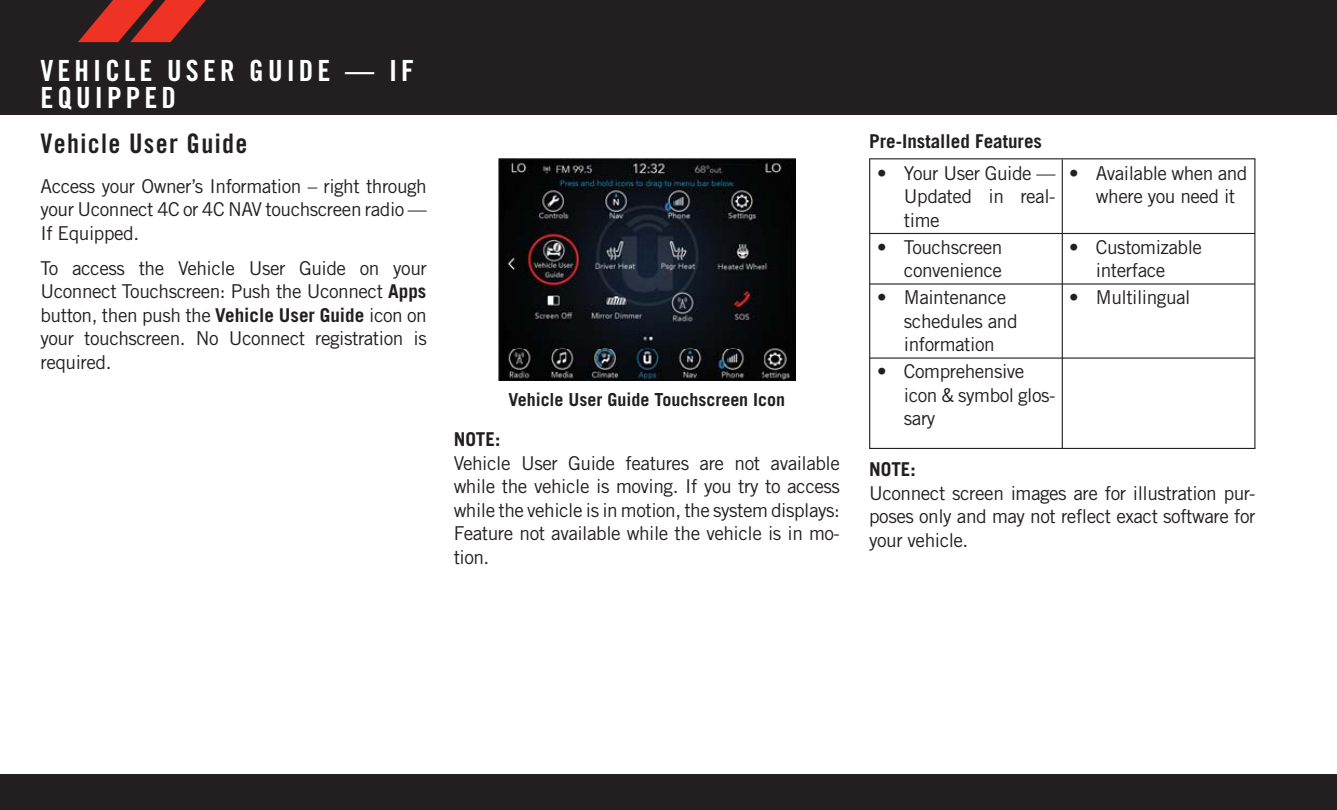
<style>
.page{position:relative;width:1337px;height:810px;background:#fff}
.page>*{position:absolute;margin:0;border:0;box-sizing:border-box;transform-origin:0 0}
.t1{font:29.25px/27.4px "Trade Gothic LT Std Bd Cn 20";letter-spacing:.14em;color:#fff}
.t2{font:27px "Trade Gothic LT Std Bd Cn 20";letter-spacing:.05em;color:#231f20}
.t3{font:19.12px/23.6px "Trade Gothic LT Std";letter-spacing:-.025em;color:#231f20;text-align:justify}
.t4{font:700 19.12px "Trade Gothic LT Std";color:#231f20}
.t5{font:700 18px "Trade Gothic LT Std";color:#231f20}
.s1{font-weight:700}
</style>
<div class="page">
<div style="left:0;top:0;width:1336px;height:115px;background:#231f20"></div>
<svg style="left:78px;top:0;width:128px;height:42px"></svg>
<div style="left:0;top:774px;width:1336px;height:36px;background:#231f20"></div>
<hr style="left:869px;top:233px;width:385px;height:1px;background:#231f20">
<hr style="left:869px;top:283px;width:385px;height:2px;background:#231f20">
<hr style="left:869px;top:358px;width:385px;height:1px;background:#231f20">
<hr style="left:1061px;top:159px;width:1px;height:290px;background:#231f20">
<hr style="left:869px;top:158px;width:386px;height:1px;background:#231f20">
<hr style="left:1254px;top:159px;width:1px;height:289px;background:#231f20">
<hr style="left:869px;top:448px;width:386px;height:1px;background:#231f20">
<hr style="left:869px;top:159px;width:1px;height:289px;background:#231f20">
<img style="left:498px;top:159px;width:298px;height:222px">
<h1 class="t1" style="left:40px;top:59px;width:375px">VEHICLE USER GUIDE — IF<br>EQUIPPED</h1>
<h2 class="t2" style="left:40px;top:133px;width:208px">Vehicle User Guide</h2>
<p class="t3" style="left:40px;top:176px;width:388px">Access your Owner’s Information – right through your Uconnect 4C or 4C NAV touchscreen radio — If Equipped.</p>
<p class="t3" style="left:40px;top:258px;width:388px">To access the Vehicle User Guide on your Uconnect Touchscreen: Push the Uconnect <span class="s1">Apps </span>button, then push the <span class="s1">Vehicle User Guide</span> icon on your touchscreen. No Uconnect registration is required.</p>
<p class="t5" style="left:508px;top:393px;width:278px">Vehicle User Guide Touchscreen Icon</p>
<p class="t4" style="left:454px;top:432px;width:48px">NOTE:</p>
<p class="t3" style="left:454px;top:453px;width:388px">Vehicle User Guide features are not available while the vehicle is moving. If you try to access while the vehicle is in motion, the system displays:<br>Feature not available while the vehicle is in mo&shy;tion.</p>
<p class="t4" style="left:869px;top:134px;width:174px">Pre-Installed Features</p>
<p class="t3" style="left:904px;top:163px;width:153px;text-indent:-27px">• Your User Guide — Updated in real&shy;time</p>
<p class="t3" style="left:1096px;top:163px;width:153px;text-indent:-27px">• Available when and where you need it</p>
<p class="t3" style="left:877px;top:237px;width:127px;text-align:right">• Touchscreen convenience</p>
<p class="t3" style="left:1069px;top:237px;width:135px;text-align:center">• Customizable interface</p>
<p class="t3" style="left:904px;top:287px;width:115px;text-align:left;text-indent:-27px">• Maintenance schedules and information</p>
<p class="t3" style="left:1069px;top:287px;width:123px">• Multilingual</p>
<p class="t3" style="left:904px;top:361px;width:153px;text-align:left;text-indent:-27px">• Comprehensive icon &amp; symbol glos&shy;sary</p>
<p class="t4" style="left:869px;top:462px;width:48px">NOTE:</p>
<p class="t3" style="left:869px;top:483px;width:388px">Uconnect screen images are for illustration pur&shy;poses only and may not reflect exact software for your vehicle.</p>
</div>
